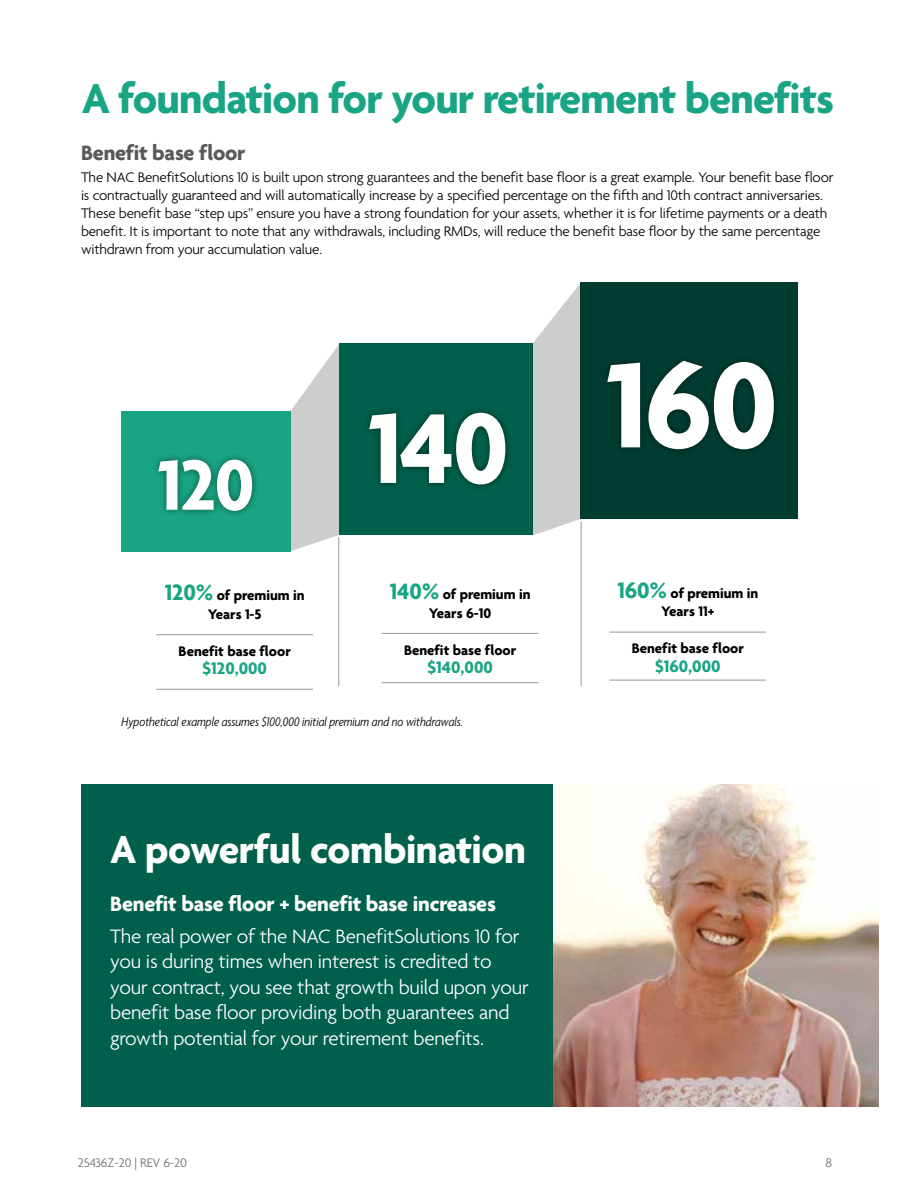
<style>
.page{position:relative;width:918px;height:1188px;background:#fff}
.page>*{position:absolute;margin:0;border:0;box-sizing:border-box;transform-origin:0 0}
.t1{font:700 107.25px "Agenda";color:#fff}
.t2{font:700 76.5px "Agenda";color:#fff}
.t3{font:700 45px "Agenda";letter-spacing:-.02em;color:#19a583}
.t4{font:700 42px "Agenda";letter-spacing:-.01em;color:#fff}
.t5{font:700 22.5px "Agenda";letter-spacing:-.01em;color:#fff}
.t6{font:700 22.5px "Agenda";letter-spacing:-.01em;color:#58595b}
.t7{font:300 21px/25.5px "Agenda";letter-spacing:-.01em;color:#fff}
.t8{font:700 18px "Agenda";color:#19a583}
.t9{font:300 15px/18px "Agenda";letter-spacing:-.01em;color:#000}
.t10{font:700 15px/18.5px "Agenda";color:#000;text-align:center}
.t11{font:italic 300 condensed 13.5px "Agenda";color:#000}
.t12{font:300 13.5px "Agenda";letter-spacing:-.01em;color:#6d6e71}
.s1{font-size:24px;color:#19a583}
</style>
<div class="page">
<div style="left:81px;top:784px;width:509px;height:322px;background:#00604b"></div>
<img style="left:553px;top:784px;width:326px;height:322px">
<hr style="left:156px;top:634px;width:157px;height:1px;background:#939598">
<hr style="left:156px;top:689px;width:157px;height:1px;background:#939598">
<hr style="left:382px;top:633px;width:156px;height:1px;background:#939598">
<hr style="left:382px;top:682px;width:156px;height:1px;background:#939598">
<hr style="left:609px;top:632px;width:157px;height:1px;background:#939598">
<hr style="left:609px;top:680px;width:157px;height:1px;background:#939598">
<hr style="left:339px;top:537px;width:1px;height:149px;background:#939598">
<hr style="left:581px;top:522px;width:1px;height:164px;background:#939598">
<div style="left:581px;top:282px;width:217px;height:236px;background:#003d31"></div>
<div style="left:339px;top:344px;width:193px;height:191px;background:#00604b"></div>
<div style="left:122px;top:411px;width:169px;height:141px;background:#19a583"></div>
<div style="left:362px;top:405px;width:151px;height:87px;background:#000;opacity:.5"></div>
<div style="left:600px;top:354px;width:182px;height:103px;background:#000;opacity:.5"></div>
<svg style="left:532px;top:283px;width:49px;height:253px"></svg>
<svg style="left:291px;top:344px;width:48px;height:207px"></svg>
<div style="left:151px;top:452px;width:108px;height:66px;background:#000;opacity:.5"></div>
<h3 class="t3" style="left:82px;top:74px;width:754px">A foundation for your retirement benefits</h3>
<h3 class="t6" style="left:81px;top:141px;width:166px">Benefit base floor</h3>
<p class="t9" style="left:81px;top:170px;width:754px">The NAC BenefitSolutions 10 is built upon strong guarantees and the benefit base floor is a great example. Your benefit base floor is contractually guaranteed and will automatically increase by a specified percentage on the fifth and 10th contract anniversaries.<br>These benefit base “step ups” ensure you have a strong foundation for your assets, whether it is for lifetime payments or a death benefit. It is important to note that any withdrawals, including RMDs, will reduce the benefit base floor by the same percentage withdrawn from your accumulation value.</p>
<h2 class="t2" style="left:158px;top:444px;width:98px">120</h2>
<p class="t10" style="left:165px;top:587px;width:141px"><span class="s1">120%</span> of premium in<br>Years 1-5</p>
<p class="t10" style="left:179px;top:643px;width:114px">Benefit base floor</p>
<p class="t8" style="left:202px;top:659px;width:66px">$120,000</p>
<h1 class="t1" style="left:368px;top:391px;width:411px">140 <sup>160</sup></h1>
<p class="t10" style="left:390px;top:586px;width:142px"><span class="s1">140%</span> of premium in<br>Years 6-10</p>
<p class="t10" style="left:404px;top:642px;width:114px">Benefit base floor</p>
<p class="t8" style="left:428px;top:658px;width:67px">$140,000</p>
<p class="t10" style="left:617px;top:585px;width:143px"><span class="s1">160%</span> of premium in<br>Years 11+</p>
<p class="t10" style="left:632px;top:640px;width:114px">Benefit base floor</p>
<p class="t8" style="left:655px;top:656px;width:67px">$160,000</p>
<p class="t11" style="left:122px;top:713px;width:343px">Hypothetical example assumes $100,000 initial premium and no withdrawals.</p>
<h3 class="t4" style="left:110px;top:827px;width:417px">A powerful combination</h3>
<h3 class="t5" style="left:110px;top:891px;width:387px">Benefit base floor + benefit base increases</h3>
<p class="t7" style="left:110px;top:925px;width:420px">The real power of the NAC BenefitSolutions 10 for you is during times when interest is credited to your contract, you see that growth build upon your benefit base floor providing both guarantees and growth potential for your retirement benefits.</p>
<p class="t12" style="left:78px;top:1155px;width:111px">25436Z-20 | REV 6-20</p>
<p class="t12" style="left:826px;top:1155px;width:8px">8</p>
</div>
